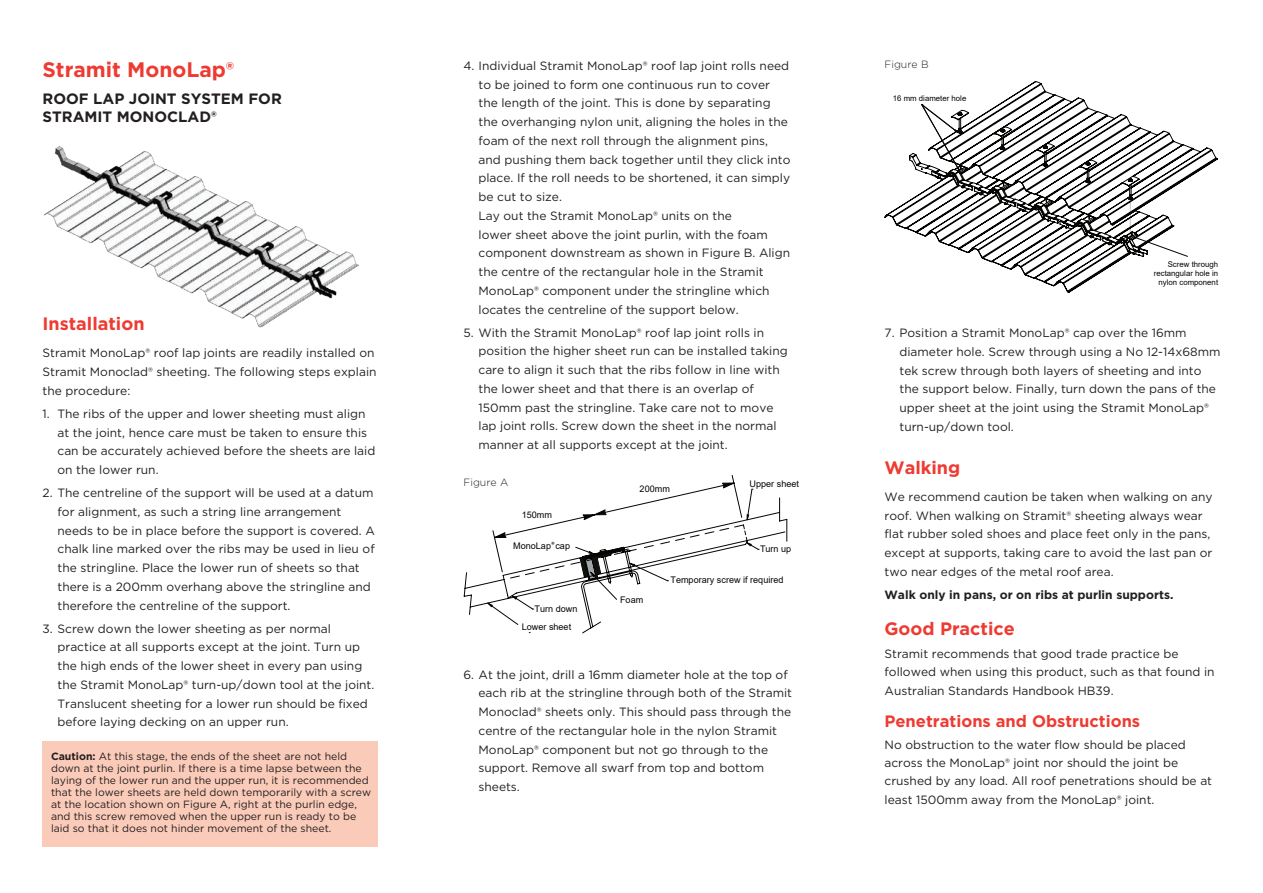
<style>
.page{position:relative;width:1263px;height:893px;background:#fff}
.page>*{position:absolute;margin:0;border:0;box-sizing:border-box;transform-origin:0 0}
.Sub_Heading{font:700 21px "Gotham";color:#ee3b32}
.Sub_Heading-2{font:700 18px "Gotham";color:#ee3b32}
.Bullets{font:700 18px "Gotham";color:#ee3b32}
.Bullets-2{font:700 16.5px "Gotham";color:#ee3b32}
.Bullets-3{font:700 15px/18px "Gotham";color:#231f20}
.Bullets-4{font:12px/18.8px "Gotham";color:#231f20}
.Bullets-5{font:700 12px "Gotham";color:#231f20}
.Bullets-6{font:10.5px/12px "Gotham";color:#231f20}
.Body_Text{font:300 10.5px "Gotham";color:#231f20}
.t1{font:9.15px "Arial";color:#050504}
.t2{font:7.8px/9.4px "Arial";color:#050504;text-align:right}
.s1{font-weight:700}
</style>
<div class="page">
<div style="left:43px;top:741px;width:335px;height:105px;background:#fbcbb9"></div>
<img style="left:44px;top:146px;width:315px;height:182px">
<svg style="left:464px;top:475px;width:323px;height:159px"></svg>
<svg style="left:747px;top:489px;width:6px;height:31px"></svg>
<svg style="left:746px;top:542px;width:13px;height:8px"></svg>
<svg style="left:487px;top:483px;width:247px;height:142px"></svg>
<svg style="left:885px;top:81px;width:333px;height:211px"></svg>
<svg style="left:1130px;top:199px;width:58px;height:58px"></svg>
<p class="Sub_Heading" style="left:43px;top:56px;width:193px">Stramit MonoLap®</p>
<p class="Bullets-3" style="left:43px;top:89px;width:241px">ROOF LAP JOINT SYSTEM FOR<br>STRAMIT MONOCLAD®</p>
<p class="Sub_Heading-2" style="left:43px;top:312px;width:104px">Installation</p>
<p class="Bullets-4" style="left:43px;top:343px;width:335px">Stramit MonoLap® roof lap joints are readily installed on<br>Stramit Monoclad® sheeting. The following steps explain the procedure:</p>
<p class="Bullets-4" style="left:58px;top:404px;width:319px;text-indent:-15px">1. The ribs of the upper and lower sheeting must align at the joint, hence care must be taken to ensure this can be accurately achieved before the sheets are laid on the lower run.</p>
<p class="Bullets-4" style="left:58px;top:483px;width:319px;text-indent:-15px">2. The centreline of the support will be used at a datum for alignment, as such a string line arrangement needs to be in place before the support is covered. A chalk line marked over the ribs may be used in lieu of the stringline. Place the lower run of sheets so that there is a 200mm overhang above the stringline and therefore the centreline of the support.</p>
<p class="Bullets-4" style="left:58px;top:619px;width:318px;text-indent:-15px">3. Screw down the lower sheeting as per normal practice at all supports except at the joint. Turn up the high ends of the lower sheet in every pan using the Stramit MonoLap® turn-up/down tool at the joint.<br>Translucent sheeting for a lower run should be fixed before laying decking on an upper run.</p>
<p class="Bullets-6" style="left:51px;top:750px;width:312px"><span class="s1">Caution:</span> At this stage, the ends of the sheet are not held down at the joint purlin. If there is a time lapse between the</p>
<p class="Bullets-6" style="left:51px;top:774px;width:319px">laying of the lower run and the upper run, it is recommended</p>
<p class="Bullets-6" style="left:51px;top:786px;width:322px">that the lower sheets are held down temporarily with a screw at the location shown on Figure A, right at the purlin edge, and this screw removed when the upper run is ready to be laid so that it does not hinder movement of the sheet.</p>
<p class="Bullets-4" style="left:478px;top:56px;width:313px;text-indent:-15px">4. Individual Stramit MonoLap® roof lap joint rolls need to be joined to form one continuous run to cover the length of the joint. This is done by separating the overhanging nylon unit, aligning the holes in the foam of the next roll through the alignment pins, and pushing them back together until they click into place. If the roll needs to be shortened, it can simply be cut to size.<br>Lay out the Stramit MonoLap® units on the<br>lower sheet above the joint purlin, with the foam component downstream as shown in Figure B. Align the centre of the rectangular hole in the Stramit MonoLap® component under the stringline which locates the centreline of the support below.</p>
<p class="Bullets-4" style="left:478px;top:323px;width:311px;text-indent:-15px">5. With the Stramit MonoLap® roof lap joint rolls in position the higher sheet run can be installed taking care to align it such that the ribs follow in line with the lower sheet and that there is an overlap of 150mm past the stringline. Take care not to move lap joint rolls. Screw down the sheet in the normal manner at all supports except at the joint.</p>
<p class="Body_Text" style="left:463px;top:475px;width:46px">Figure A</p>
<p class="t1" style="left:749px;top:477px;width:51px">Upper sheet</p>
<p class="t1" style="left:640px;top:482px;width:32px">200mm</p>
<p class="t1" style="left:522px;top:508px;width:32px">150mm</p>
<p class="t1" style="left:513px;top:539px;width:58px">MonoLap<sup>®</sup> cap</p>
<p class="t1" style="left:534px;top:602px;width:44px">Turn down</p>
<p class="t1" style="left:522px;top:620px;width:51px">Lower sheet</p>
<p class="t1" style="left:620px;top:594px;width:25px">Foam</p>
<p class="t1" style="left:760px;top:543px;width:33px">Turn up</p>
<p class="t1" style="left:670px;top:574px;width:115px">Temporary screw if required</p>
<p class="Bullets-4" style="left:478px;top:665px;width:315px;text-indent:-15px">6. At the joint, drill a 16mm diameter hole at the top of each rib at the stringline through both of the Stramit Monoclad® sheets only. This should pass through the centre of the rectangular hole in the nylon Stramit MonoLap® component but not go through to the support. Remove all swarf from top and bottom sheets.</p>
<p class="Body_Text" style="left:884px;top:58px;width:46px">Figure B</p>
<p class="t2" style="left:893px;top:94px;width:75px">16 mm diameter hole</p>
<p class="t2" style="left:1154px;top:259px;width:66px">Screw through rectangular hole in nylon component</p>
<p class="Bullets-4" style="left:899px;top:323px;width:322px;text-indent:-15px">7. Position a Stramit MonoLap® cap over the 16mm diameter hole. Screw through using a No 12-14x68mm tek screw through both layers of sheeting and into the support below. Finally, turn down the pans of the upper sheet at the joint using the Stramit MonoLap® turn-up/down tool.</p>
<p class="Sub_Heading-2" style="left:884px;top:455px;width:77px">Walking</p>
<p class="Bullets-4" style="left:884px;top:487px;width:330px">We recommend caution be taken when walking on any roof. When walking on Stramit® sheeting always wear flat rubber soled shoes and place feet only in the pans, except at supports, taking care to avoid the last pan or two near edges of the metal roof area.</p>
<p class="Bullets-5" style="left:884px;top:587px;width:290px">Walk only in pans, or on ribs at purlin supports.</p>
<p class="Bullets" style="left:884px;top:616px;width:132px">Good Practice</p>
<p class="Bullets-4" style="left:884px;top:644px;width:332px">Stramit recommends that good trade practice be followed when using this product, such as that found in<br>Australian Standards Handbook HB39.</p>
<p class="Bullets-2" style="left:884px;top:710px;width:257px">Penetrations and Obstructions</p>
<p class="Bullets-4" style="left:884px;top:735px;width:329px;line-height:18.3px">No obstruction to the water flow should be placed across the MonoLap® joint nor should the joint be crushed by any load. All roof penetrations should be at least 1500mm away from the MonoLap® joint.</p>
</div>
